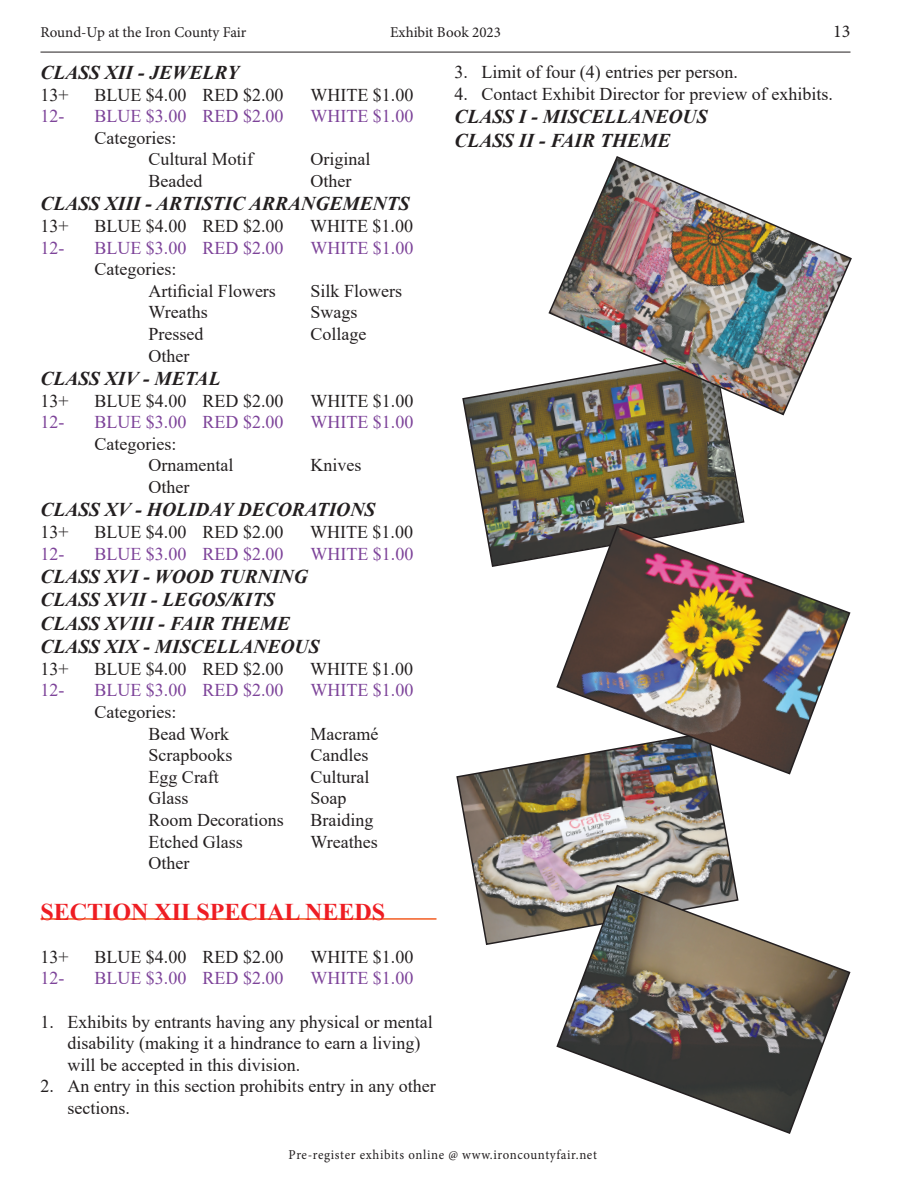
<style>
.page{position:relative;width:918px;height:1188px;background:#fff}
.page>*{position:absolute;margin:0;border:0;box-sizing:border-box;transform-origin:0 0}
.t1{font:700 24px "Times New Roman";color:#ee1d23}
.t2{font:italic 700 19.5px/23.4px "Times New Roman";color:#231f20}
.t3{font:18px/21.6px "Times New Roman";color:#231f20}
.t4{font:18px "Times New Roman";color:#7d4399}
.t5{font:18px "Minion Pro";color:#231f20}
.t6{font:15px "Minion Pro";letter-spacing:-.005em;color:#231f20}
.t7{font:13.5px "Minion Pro";letter-spacing:.05em;color:#231f20;scale:.95 1}
</style>
<div class="page">
<hr style="left:40px;top:52px;width:810px;height:1px;background:#231f20">
<hr style="left:40px;top:918px;width:396px;height:2px;background:#f25c21">
<img style="left:456px;top:759px;width:280px;height:186px">
<img style="left:555px;top:884px;width:296px;height:250px">
<img style="left:462px;top:383px;width:283px;height:184px">
<img style="left:555px;top:524px;width:296px;height:252px">
<img style="left:547px;top:156px;width:305px;height:260px">
<p class="t6" style="left:390px;top:22px;width:112px">Exhibit Book 2023</p>
<p class="t5" style="left:833px;top:19px;width:19px">13</p>
<p class="t6" style="left:40px;top:22px;width:208px">Round-Up at the Iron County Fair</p>
<p class="t2" style="left:40px;top:60px;width:200px">CLASS XII - JEWELRY</p>
<p class="t3" style="left:40px;top:83px;width:30px">13+</p>
<p class="t3" style="left:94px;top:83px;width:190px">BLUE $4.00 RED $2.00</p>
<p class="t3" style="left:310px;top:83px;width:104px">WHITE $1.00</p>
<p class="t4" style="left:40px;top:104px;width:25px">12-</p>
<p class="t4" style="left:94px;top:104px;width:190px">BLUE $3.00 RED $2.00</p>
<p class="t4" style="left:310px;top:104px;width:104px">WHITE $1.00</p>
<p class="t3" style="left:148px;top:126px;width:106px;text-indent:-54px">Categories:<br>Cultural Motif</p>
<p class="t3" style="left:454px;top:61px;width:285px">3. Limit of four (4) entries per person.</p>
<p class="t3" style="left:454px;top:83px;width:380px">4. Contact Exhibit Director for preview of exhibits.</p>
<p class="t2" style="left:454px;top:105px;width:255px">CLASS I - MISCELLANEOUS<br>CLASS II - FAIR THEME</p>
<p class="t3" style="left:310px;top:148px;width:61px">Original</p>
<p class="t3" style="left:148px;top:170px;width:55px">Beaded</p>
<p class="t3" style="left:310px;top:170px;width:42px">Other</p>
<p class="t2" style="left:40px;top:192px;width:371px">CLASS XIII - ARTISTIC ARRANGEMENTS</p>
<p class="t3" style="left:40px;top:215px;width:30px">13+</p>
<p class="t3" style="left:94px;top:215px;width:190px">BLUE $4.00 RED $2.00</p>
<p class="t3" style="left:310px;top:215px;width:104px">WHITE $1.00</p>
<p class="t4" style="left:40px;top:235px;width:25px">12-</p>
<p class="t4" style="left:94px;top:235px;width:190px">BLUE $3.00 RED $2.00</p>
<p class="t4" style="left:310px;top:235px;width:104px">WHITE $1.00</p>
<p class="t3" style="left:148px;top:258px;width:129px;text-indent:-54px">Categories:<br>Artificial Flowers</p>
<p class="t3" style="left:310px;top:279px;width:93px">Silk Flowers</p>
<p class="t3" style="left:148px;top:301px;width:61px">Wreaths</p>
<p class="t3" style="left:310px;top:301px;width:48px">Swags</p>
<p class="t3" style="left:148px;top:323px;width:56px">Pressed</p>
<p class="t3" style="left:310px;top:323px;width:57px">Collage</p>
<p class="t3" style="left:148px;top:344px;width:42px">Other</p>
<p class="t2" style="left:40px;top:366px;width:182px">CLASS XIV - METAL</p>
<p class="t3" style="left:40px;top:389px;width:30px">13+</p>
<p class="t3" style="left:94px;top:389px;width:190px">BLUE $4.00 RED $2.00</p>
<p class="t3" style="left:310px;top:389px;width:104px">WHITE $1.00</p>
<p class="t4" style="left:40px;top:410px;width:25px">12-</p>
<p class="t4" style="left:94px;top:410px;width:190px">BLUE $3.00 RED $2.00</p>
<p class="t4" style="left:310px;top:410px;width:104px">WHITE $1.00</p>
<p class="t3" style="left:148px;top:432px;width:86px;text-indent:-54px">Categories:<br>Ornamental</p>
<p class="t3" style="left:310px;top:454px;width:52px">Knives</p>
<p class="t3" style="left:148px;top:476px;width:42px">Other</p>
<p class="t2" style="left:40px;top:498px;width:336px">CLASS XV - HOLIDAY DECORATIONS</p>
<p class="t3" style="left:40px;top:521px;width:30px">13+</p>
<p class="t3" style="left:94px;top:521px;width:190px">BLUE $4.00 RED $2.00</p>
<p class="t3" style="left:310px;top:521px;width:104px">WHITE $1.00</p>
<p class="t4" style="left:40px;top:541px;width:25px">12-</p>
<p class="t4" style="left:94px;top:541px;width:190px">BLUE $3.00 RED $2.00</p>
<p class="t4" style="left:310px;top:541px;width:104px">WHITE $1.00</p>
<p class="t2" style="left:40px;top:564px;width:281px">CLASS XVI - WOOD TURNING<br>CLASS XVII - LEGOS/KITS<br>CLASS XVIII - FAIR THEME<br>CLASS XIX - MISCELLANEOUS</p>
<p class="t3" style="left:40px;top:657px;width:30px">13+</p>
<p class="t3" style="left:94px;top:657px;width:190px">BLUE $4.00 RED $2.00</p>
<p class="t3" style="left:310px;top:657px;width:104px">WHITE $1.00</p>
<p class="t4" style="left:40px;top:678px;width:25px">12-</p>
<p class="t4" style="left:94px;top:678px;width:190px">BLUE $3.00 RED $2.00</p>
<p class="t4" style="left:310px;top:678px;width:104px">WHITE $1.00</p>
<p class="t3" style="left:148px;top:701px;width:82px;text-indent:-54px">Categories:<br>Bead Work</p>
<p class="t3" style="left:310px;top:722px;width:69px">Macramé</p>
<p class="t3" style="left:148px;top:744px;width:85px">Scrapbooks</p>
<p class="t3" style="left:310px;top:744px;width:59px">Candles</p>
<p class="t3" style="left:148px;top:765px;width:72px">Egg Craft</p>
<p class="t3" style="left:310px;top:765px;width:61px">Cultural</p>
<p class="t3" style="left:148px;top:787px;width:41px">Glass</p>
<p class="t3" style="left:310px;top:787px;width:37px">Soap</p>
<p class="t3" style="left:148px;top:809px;width:137px">Room Decorations</p>
<p class="t3" style="left:310px;top:809px;width:64px">Braiding</p>
<p class="t3" style="left:148px;top:830px;width:96px">Etched Glass</p>
<p class="t3" style="left:310px;top:830px;width:69px">Wreathes</p>
<p class="t3" style="left:148px;top:852px;width:42px">Other</p>
<h1 class="t1" style="left:40px;top:894px;width:346px">SECTION XII SPECIAL NEEDS</h1>
<p class="t3" style="left:40px;top:945px;width:30px">13+</p>
<p class="t3" style="left:94px;top:945px;width:190px">BLUE $4.00 RED $2.00</p>
<p class="t3" style="left:310px;top:945px;width:104px">WHITE $1.00</p>
<p class="t4" style="left:40px;top:966px;width:25px">12-</p>
<p class="t4" style="left:94px;top:966px;width:190px">BLUE $3.00 RED $2.00</p>
<p class="t4" style="left:310px;top:966px;width:104px">WHITE $1.00</p>
<p class="t3" style="left:68px;top:1010px;width:367px;text-indent:-27px">1. Exhibits by entrants having any physical or mental disability (making it a hindrance to earn a living) will be accepted in this division.</p>
<p class="t3" style="left:68px;top:1075px;width:370px;text-indent:-27px">2. An entry in this section prohibits entry in any other sections.</p>
<p class="t7" style="left:289px;top:1146px;width:326px">Pre-register exhibits online @ www.ironcountyfair.net</p>
</div>
